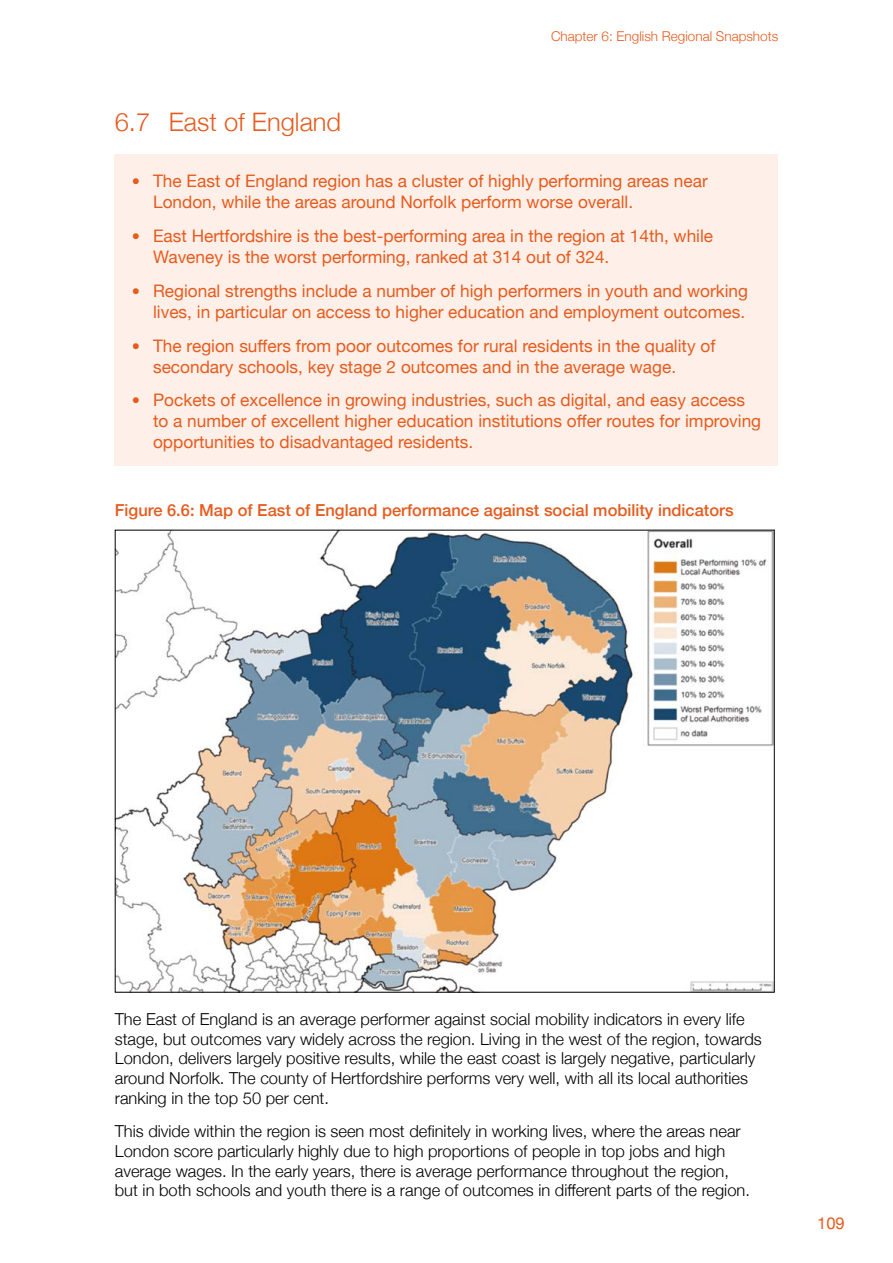
<style>
.page{position:relative;width:893px;height:1263px;background:#fff}
.page>*{position:absolute;margin:0;border:0;box-sizing:border-box;transform-origin:0 0}
._01_-_A-Heading{font:300 25.5px "Helvetica Neue";color:#e65b1e}
.t1{font:17.25px/21px "Helvetica Neue";color:#e65b1e}
._04_-_Text{font:300 16.5px/19.8px "Helvetica Neue";color:#000}
.Heading_4_-_tables_a{font:500 16.5px "Helvetica Neue";color:#e65b1e}
.t2{font:16.5px "Helvetica Neue";color:#e65b1e}
.t3{font:300 13.5px "Helvetica Neue";color:#e65b1e}
.s1{font-weight:300;font-size:16.5px}
</style>
<div class="page">
<div style="left:115px;top:154px;width:663px;height:311px;background:#fef0e8"></div>
<img style="left:117px;top:532px;width:656px;height:458px">
<p class="t3" style="left:551px;top:25px;width:229px">Chapter 6: English Regional Snapshots</p>
<p class="_01_-_A-Heading" style="left:115px;top:101px;width:228px">6.7 East of England</p>
<p class="t1" style="left:153px;top:172px;width:556px;text-indent:-21px"><span class="s1">•</span> The East of England region has a cluster of highly performing areas near<br>London, while the areas around Norfolk perform worse overall.</p>
<p class="t1" style="left:153px;top:227px;width:562px;text-indent:-21px"><span class="s1">•</span> East Hertfordshire is the best-performing area in the region at 14th, while<br>Waveney is the worst performing, ranked at 314 out of 324.</p>
<p class="t1" style="left:132px;top:281px;width:618px;text-align:right"><span class="s1">•</span> Regional strengths include a number of high performers in youth and working lives, in particular on access to higher education and employment outcomes.</p>
<p class="t1" style="left:153px;top:336px;width:564px;text-indent:-21px"><span class="s1">•</span> The region suffers from poor outcomes for rural residents in the quality of secondary schools, key stage 2 outcomes and in the average wage.</p>
<p class="t1" style="left:153px;top:391px;width:610px;text-indent:-21px"><span class="s1">•</span> Pockets of excellence in growing industries, such as digital, and easy access to a number of excellent higher education institutions offer routes for improving opportunities to disadvantaged residents.</p>
<p class="Heading_4_-_tables_a" style="left:115px;top:496px;width:620px">Figure 6.6: Map of East of England performance against social mobility indicators</p>
<p class="_04_-_Text" style="left:115px;top:1008px;width:649px">The East of England is an average performer against social mobility indicators in every life stage, but outcomes vary widely across the region. Living in the west of the region, towards London, delivers largely positive results, while the east coast is largely negative, particularly around Norfolk. The county of Hertfordshire performs very well, with all its local authorities ranking in the top 50 per cent.</p>
<p class="_04_-_Text" style="left:115px;top:1120px;width:637px">This divide within the region is seen most definitely in working lives, where the areas near London score particularly highly due to high proportions of people in top jobs and high average wages. In the early years, there is average performance throughout the region, but in both schools and youth there is a range of outcomes in different parts of the region.</p>
<p class="t2" style="left:817px;top:1211px;width:29px">109</p>
</div>
